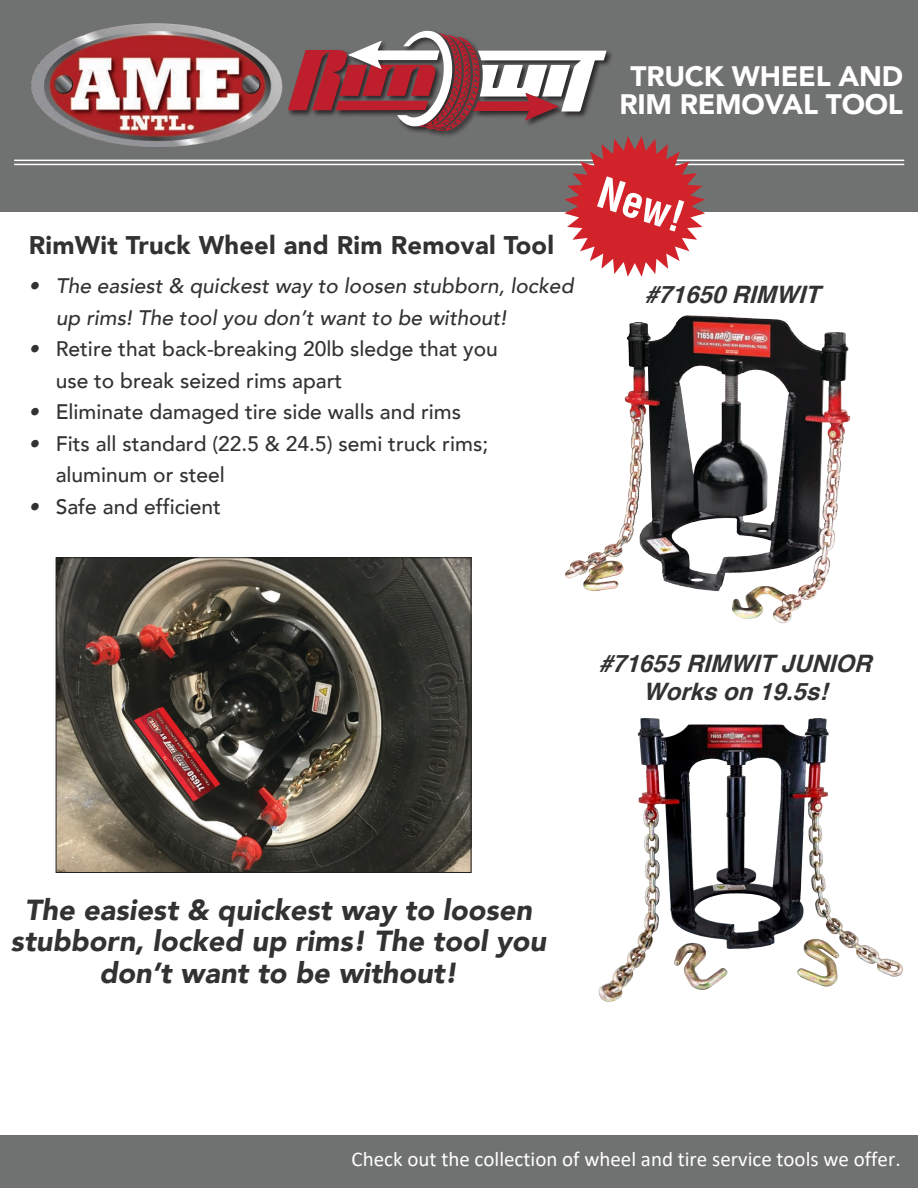
<style>
.page{position:relative;width:918px;height:1188px;background:#fff}
.page>*{position:absolute;margin:0;border:0;box-sizing:border-box;transform-origin:0 0}
.t1{font:700 condensed 42px "Helvetica LT Std";color:#fff}
.t2{font:italic 900 28.95px/31.5px "Avenir";color:#323232;text-align:center}
.t3{font:900 28.05px/28.3px "Avenir";letter-spacing:-.01em;color:#fff;text-align:center}
.t4{font:900 25.5px "Avenir";letter-spacing:.01em;color:#323232}
.t5{font:italic 700 24px/27.9px "Helvetica";color:#323232;text-align:center}
.t6{font:500 21px/31.5px "Avenir";color:#323232}
.t7{font:italic 500 21px/31.5px "Avenir";color:#323232}
.t8{font:21px "Calibri";color:#fff}
.s1{font-style:italic}
</style>
<div class="page">
<div style="left:0;top:0;width:918px;height:211px;background:#707171"></div>
<div style="left:0;top:1135px;width:918px;height:53px;background:#707171"></div>
<img style="left:31px;top:23px;width:252px;height:124px">
<hr style="left:14px;top:164px;width:890px;height:1px;background:#fff">
<hr style="left:14px;top:160px;width:890px;height:1px;background:#fff">
<img style="left:58px;top:559px;width:412px;height:255px">
<img style="left:565px;top:315px;width:286px;height:309px">
<svg style="left:288px;top:31px;width:417px;height:246px"></svg>
<svg style="left:55px;top:814px;width:417px;height:59px;background:#5e554a"></svg>
<img style="left:598px;top:718px;width:305px;height:284px">
<p class="t3" style="left:620px;top:61px;width:285px">TRUCK WHEEL AND<br>RIM REMOVAL TOOL</p>
<p class="t4" style="left:29px;top:223px;width:527px">RimWit Truck Wheel and Rim Removal Tool</p>
<p class="t7" style="left:56px;top:271px;width:519px;text-indent:-27px">• The easiest &amp; quickest way to loosen stubborn, locked up rims! The tool you don’t want to be without!</p>
<p class="t6" style="left:56px;top:332px;width:444px;text-indent:-27px"><span class="s1">•</span> Retire that back-breaking 20lb sledge that you use to break seized rims apart</p>
<p class="t6" style="left:29px;top:395px;width:434px"><span class="s1">•</span> Eliminate damaged tire side walls and rims</p>
<p class="t6" style="left:56px;top:427px;width:434px;text-indent:-27px"><span class="s1">•</span> Fits all standard (22.5 &amp; 24.5) semi truck rims; aluminum or steel</p>
<p class="t6" style="left:29px;top:490px;width:194px"><span class="s1">•</span> Safe and efficient</p>
<p class="t1" style="left:607px;top:166px;width:90px;rotate:18deg">New!</p>
<p class="t5" style="left:645px;top:281px;width:186px">#71650RIMWIT</p>
<p class="t5" style="left:599px;top:650px;width:284px">#71655RIMWITJUNIOR<br>Workson19.5s!</p>
<p class="t2" style="left:11px;top:894px;width:537px">The easiest &amp; quickest way to loosen stubborn, locked up rims! The tool you don’t want to be without!</p>
<p class="t8" style="left:352px;top:1144px;width:551px">Check out the collection of wheel and tire service tools we offer.</p>
</div>
